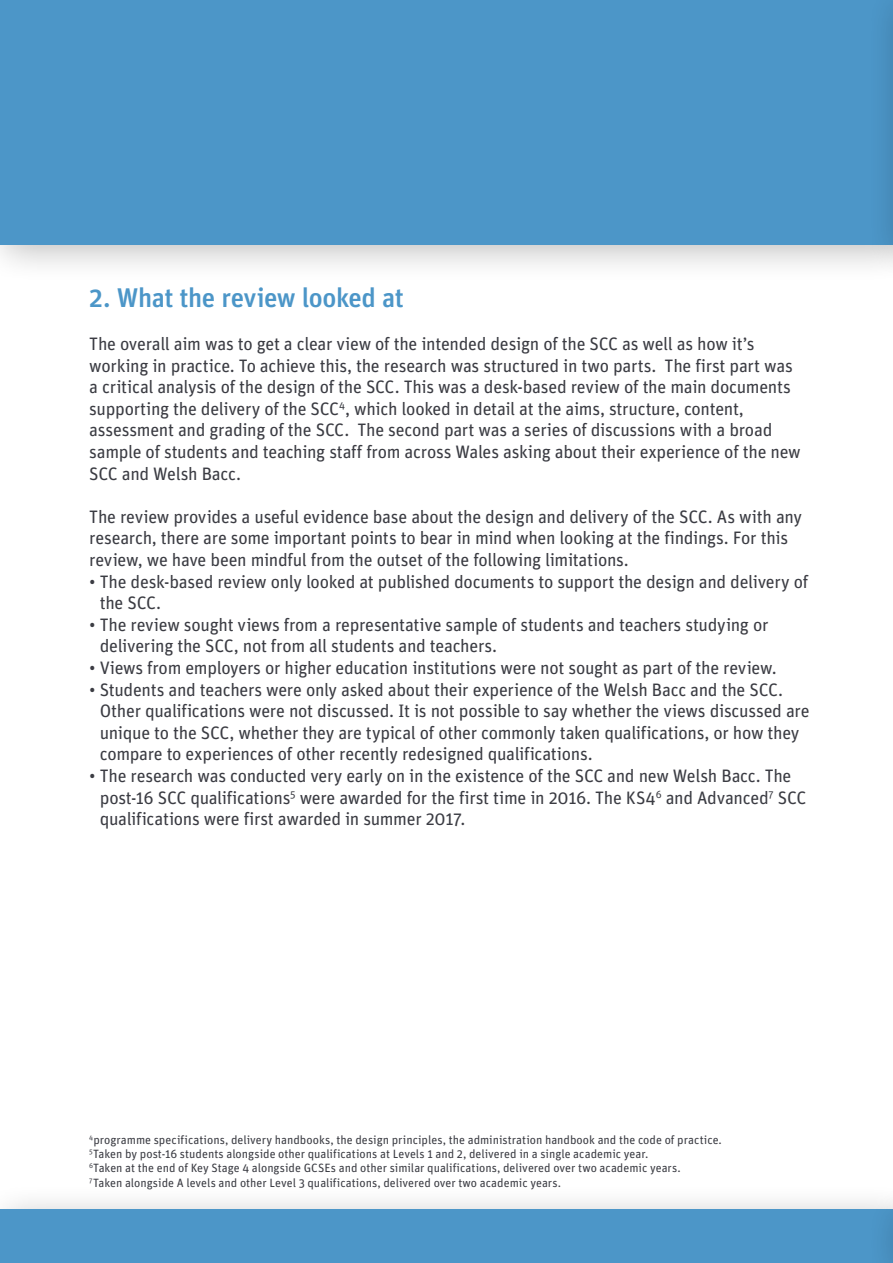
<style>
.page{position:relative;width:893px;height:1263px;background:#fff}
.page>*{position:absolute;margin:0;border:0;box-sizing:border-box;transform-origin:0 0}
.t1{font:500 27px "Unit OT";letter-spacing:-.02em;color:#4c96c8}
.t2{font:18px/21.6px "Unit OT";letter-spacing:-.02em;color:#3b3c43}
.t3{font:12px/14.4px "Unit OT";color:#3b3c43}
</style>
<div class="page">
<div style="left:0;top:0;width:893px;height:283px;background:#000;opacity:.25"></div>
<div style="left:1px;top:0;width:892px;height:245px;background:#4c96c8"></div>
<div style="left:0;top:1182px;width:893px;height:81px;background:#000;opacity:.25"></div>
<div style="left:1px;top:1209px;width:892px;height:54px;background:#4c96c8"></div>
<div style="left:866px;top:0;width:27px;height:283px;background:#000;opacity:.25"></div>
<div style="left:866px;top:1182px;width:27px;height:81px;background:#000;opacity:.25"></div>
<h1 class="t1" style="left:89px;top:280px;width:316px">2. What the review looked at</h1>
<p class="t2" style="left:89px;top:333px;width:713px">The overall aim was to get a clear view of the intended design of the SCC as well as how it’s working in practice. To achieve this, the research was structured in two parts. The first part was a critical analysis of the design of the SCC. This was a desk-based review of the main documents supporting the delivery of the SCC<sup>4</sup>, which looked in detail at the aims, structure, content, assessment and grading of the SCC. The second part was a series of discussions with a broad sample of students and teaching staff from across Wales asking about their experience of the new SCC and Welsh Bacc.</p>
<p class="t2" style="left:89px;top:505px;width:714px">The review provides a useful evidence base about the design and delivery of the SCC. As with any research, there are some important points to bear in mind when looking at the findings. For this review, we have been mindful from the outset of the following limitations.</p>
<p class="t2" style="left:100px;top:570px;width:710px;text-indent:-10px">• The desk-based review only looked at published documents to support the design and delivery of the SCC.</p>
<p class="t2" style="left:100px;top:613px;width:670px;text-indent:-10px">• The review sought views from a representative sample of students and teachers studying or delivering the SCC, not from all students and teachers.</p>
<p class="t2" style="left:89px;top:657px;width:689px">• Views from employers or higher education institutions were not sought as part of the review.</p>
<p class="t2" style="left:100px;top:678px;width:711px;text-indent:-10px">• Students and teachers were only asked about their experience of the Welsh Bacc and the SCC.<br>Other qualifications were not discussed. It is not possible to say whether the views discussed are unique to the SCC, whether they are typical of other commonly taken qualifications, or how they compare to experiences of other recently redesigned qualifications.</p>
<p class="t2" style="left:100px;top:765px;width:708px;text-indent:-10px">• The research was conducted very early on in the existence of the SCC and new Welsh Bacc. The post-16 SCC qualifications<sup>5</sup> were awarded for the first time in 2016. The KS4<sup>6</sup> and Advanced<sup>7</sup> SCC qualifications were first awarded in summer 2017.</p>
<p class="t3" style="left:89px;top:1132px;width:634px"><sup>4</sup>programme specifications, delivery handbooks, the design principles, the administration handbook and the code of practice.<br><sup>5</sup>Taken by post-16 students alongside other qualifications at Levels 1 and 2, delivered in a single academic year.<br><sup>6</sup>Taken at the end of Key Stage 4 alongside GCSEs and other similar qualifications, delivered over two academic years.<br><sup>7</sup>Taken alongside A levels and other Level 3 qualifications, delivered over two academic years.</p>
</div>
